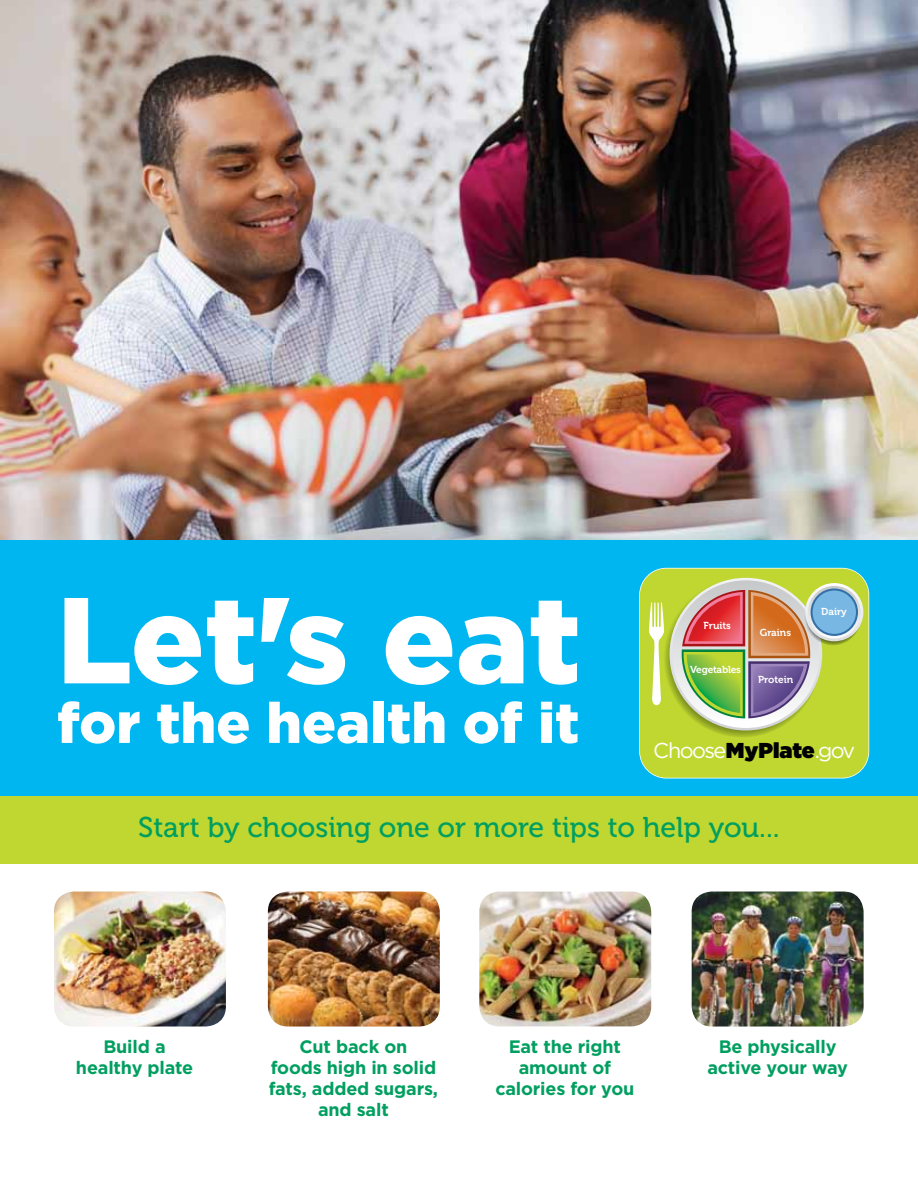
<style>
.page{position:relative;width:918px;height:1188px;background:#fff}
.page>*{position:absolute;margin:0;border:0;box-sizing:border-box;transform-origin:0 0}
.t1{font:900 121.95px "Gotham";letter-spacing:-.005em;color:#fff}
.t2{font:900 56.55px "Gotham";color:#fff}
.t3{font:28.5px "Museo 500";color:#009f60}
.t4{font:21.6px "Gotham";letter-spacing:-.075em;color:#fff}
.t5{font:700 18px/21px "Gotham";letter-spacing:-.01em;color:#009f60;text-align:center}
.t6{font:10.05px "Museo 700";color:#fff}
.t7{font:10.05px "Museo 700";letter-spacing:-.02em;color:#fff}
.s1{font-weight:900;color:#000}
</style>
<div class="page">
<div style="left:0;top:796px;width:918px;height:68px;background:#bfd730"></div>
<div style="left:0;top:540px;width:918px;height:256px;background:#00b6f1"></div>
<img style="left:0;top:0;width:918px;height:540px">
<div style="left:640px;top:569px;width:228px;height:209px;background:#bfd730;border-radius:26px"></div>
<svg style="left:649px;top:579px;width:172px;height:158px"></svg>
<svg style="left:804px;top:588px;width:57px;height:57px"></svg>
<svg style="left:805px;top:583px;width:58px;height:58px"></svg>
<svg style="left:808px;top:586px;width:53px;height:53px"></svg>
<svg style="left:811px;top:588px;width:47px;height:48px"></svg>
<div style="left:813px;top:591px;width:43px;height:43px;background:#78b7e4;border-radius:50%"></div>
<img style="left:54px;top:892px;width:172px;height:135px">
<img style="left:268px;top:892px;width:172px;height:135px">
<img style="left:479px;top:892px;width:172px;height:134px">
<img style="left:692px;top:892px;width:172px;height:135px">
<h1 class="t1" style="left:57px;top:570px;width:526px">Let's eat</h1>
<h1 class="t2" style="left:57px;top:690px;width:524px">for the health of it</h1>
<p class="t6" style="left:703px;top:620px;width:29px">Fruits</p>
<p class="t7" style="left:690px;top:664px;width:52px">Vegetables</p>
<p class="t6" style="left:760px;top:627px;width:33px">Grains</p>
<p class="t6" style="left:758px;top:674px;width:37px">Protein</p>
<p class="t6" style="left:821px;top:606px;width:27px">Dairy</p>
<p class="t4" style="left:653px;top:739px;width:203px">Choose<span class="s1">MyPlate</span>.gov</p>
<h2 class="t3" style="left:138px;top:812px;width:643px">Start by choosing one or more tips to help you...</h2>
<p class="t5" style="left:76px;top:1036px;width:119px">Build a healthy plate</p>
<p class="t5" style="left:269px;top:1036px;width:171px">Cut back on<br>foods high in solid fats, added sugars, and salt</p>
<p class="t5" style="left:495px;top:1036px;width:141px">Eat the right amount of calories for you</p>
<p class="t5" style="left:707px;top:1036px;width:142px">Be physically active your way</p>
</div>
